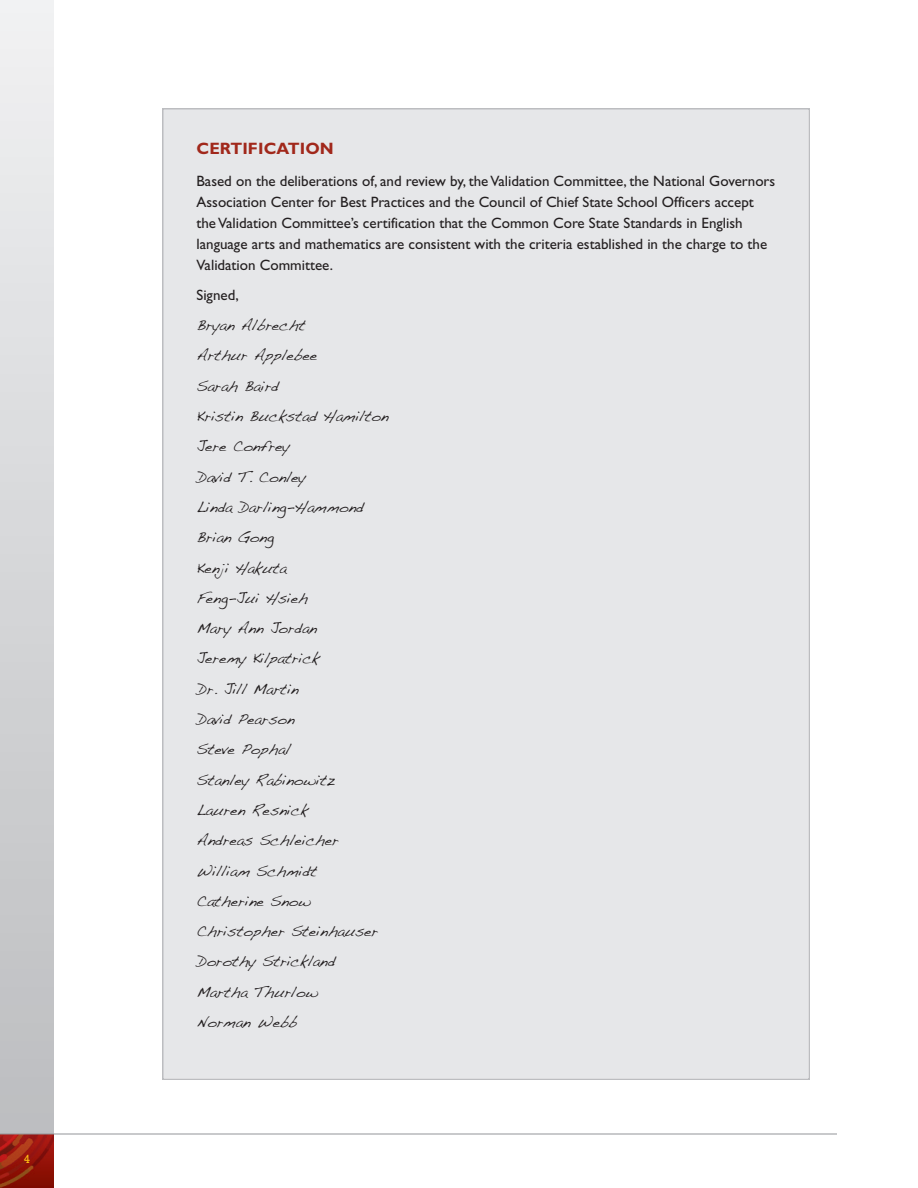
<style>
.page{position:relative;width:918px;height:1188px;background:#fff}
.page>*{position:absolute;margin:0;border:0;box-sizing:border-box;transform-origin:0 0}
.t1{font:700 16.5px "Gill Sans";letter-spacing:.01em;color:#a1281b}
.t2{font:15px/21px "Gill Sans";color:#231f20}
.t3{font:15px/30.3px "Handwriting Dakota";color:#231f20}
.t4{font:12px "Rockwell";color:#fdbe12}
</style>
<div class="page">
<div style="left:0;top:0;width:54px;height:1134px;background:linear-gradient(to bottom,#f0f1f2,#bcbdc0)"></div>
<img style="left:0;top:1135px;width:54px;height:53px">
<hr style="left:0;top:1134px;width:837px;height:1px;background:#939598">
<div style="left:164px;top:110px;width:644px;height:968px;background:#e6e7e9"></div>
<p class="t4" style="left:24px;top:1152px;width:8px">4</p>
<p class="t1" style="left:196px;top:142px;width:139px">CERTIFICATION</p>
<p class="t2" style="left:196px;top:171px;width:580px">Based on the deliberations of, and review by, theValidation Committee, the National Governors Association Center for Best Practices and the Council of Chief State School Officers accept theValidation Committee’s certification that the Common Core State Standards in English language arts and mathematics are consistent with the criteria established in the charge to the Validation Committee.</p>
<p class="t2" style="left:196px;top:286px;width:44px">Signed,</p>
<p class="t3" style="left:196px;top:310px;width:194px">Bryan Albrecht<br>Arthur Applebee<br>Sarah Baird<br>Kristin Buckstad Hamilton<br>Jere Confrey<br>David T. Conley<br>Linda Darling-Hammond<br>Brian Gong<br>Kenji Hakuta<br>Feng-Jui Hsieh<br>Mary Ann Jordan<br>Jeremy Kilpatrick<br>Dr. Jill Martin<br>David Pearson<br>Steve Pophal<br>Stanley Rabinowitz<br>Lauren Resnick<br>Andreas Schleicher<br>William Schmidt<br>Catherine Snow<br>Christopher Steinhauser<br>Dorothy Strickland<br>Martha Thurlow<br>Norman Webb</p>
</div>
